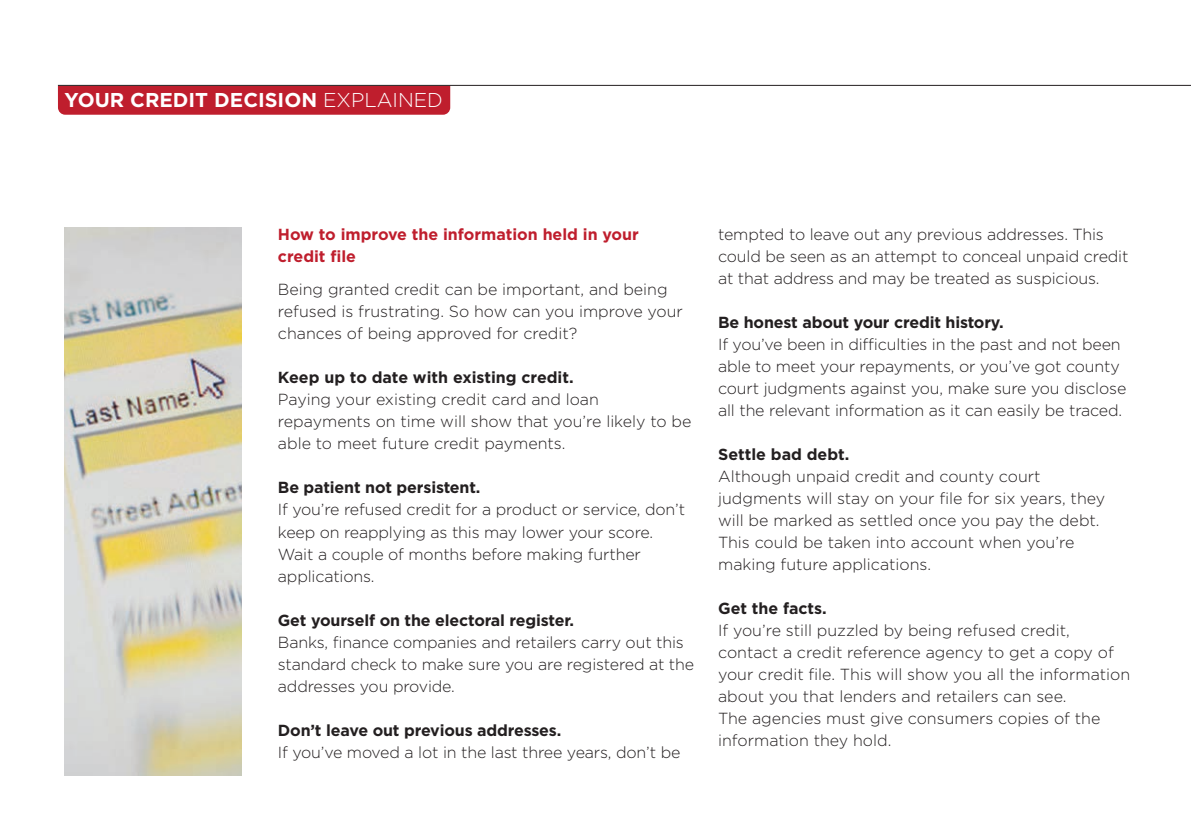
<style>
.page{position:relative;width:1191px;height:840px;background:#fff}
.page>*{position:absolute;margin:0;border:0;box-sizing:border-box;transform-origin:0 0}
.t1{font:700 20px "Gotham";color:#fff}
.t2{font:300 16px/22px "Gotham";letter-spacing:-.01em;color:#231f20}
.t3{font:700 16px "Gotham";letter-spacing:-.01em;color:#231f20}
.t4{font:700 16px/22px "Gotham";color:#bf1e2d}
.s1{font-weight:300}
</style>
<div class="page">
<div style="left:58px;top:86px;width:392px;height:29px;background:#bf1e2d"></div>
<hr style="left:58px;top:85px;width:1133px;height:1px;background:#231f20">
<img style="left:65px;top:227px;width:176px;height:547px">
<p class="t1" style="left:65px;top:87px;width:380px">YOUR CREDIT DECISION <span class="s1">EXPLAINED</span></p>
<p class="t4" style="left:278px;top:223px;width:362px">How to improve the information held in your credit file</p>
<p class="t2" style="left:278px;top:278px;width:406px">Being granted credit can be important, and being refused is frustrating. So how can you improve your chances of being approved for credit?</p>
<p class="t3" style="left:278px;top:368px;width:297px">Keep up to date with existing credit.</p>
<p class="t2" style="left:278px;top:388px;width:415px">Paying your existing credit card and loan repayments on time will show that you’re likely to be able to meet future credit payments.</p>
<p class="t3" style="left:278px;top:478px;width:204px">Be patient not persistent.</p>
<p class="t2" style="left:278px;top:498px;width:409px">If you’re refused credit for a product or service, don’t keep on reapplying as this may lower your score.<br>Wait a couple of months before making further applications.</p>
<p class="t3" style="left:278px;top:610px;width:298px">Get yourself on the electoral register.</p>
<p class="t2" style="left:278px;top:630px;width:418px">Banks, finance companies and retailers carry out this standard check to make sure you are registered at the addresses you provide.</p>
<p class="t3" style="left:278px;top:720px;width:285px">Don’t leave out previous addresses.</p>
<p class="t2" style="left:278px;top:740px;width:404px">If you’ve moved a lot in the last three years, don’t be</p>
<p class="t2" style="left:718px;top:223px;width:412px">tempted to leave out any previous addresses. This could be seen as an attempt to conceal unpaid credit at that address and may be treated as suspicious.</p>
<p class="t3" style="left:718px;top:312px;width:287px">Be honest about your credit history.</p>
<p class="t2" style="left:718px;top:333px;width:410px">If you’ve been in difficulties in the past and not been able to meet your repayments, or you’ve got county court judgments against you, make sure you disclose all the relevant information as it can easily be traced.</p>
<p class="t3" style="left:718px;top:444px;width:133px">Settle bad debt.</p>
<p class="t2" style="left:718px;top:465px;width:388px">Although unpaid credit and county court judgments will stay on your file for six years, they will be marked as settled once you pay the debt.<br>This could be taken into account when you’re making future applications.</p>
<p class="t3" style="left:718px;top:598px;width:110px">Get the facts.</p>
<p class="t2" style="left:718px;top:619px;width:414px">If you’re still puzzled by being refused credit, contact a credit reference agency to get a copy of your credit file. This will show you all the information about you that lenders and retailers can see.<br>The agencies must give consumers copies of the information they hold.</p>
</div>
